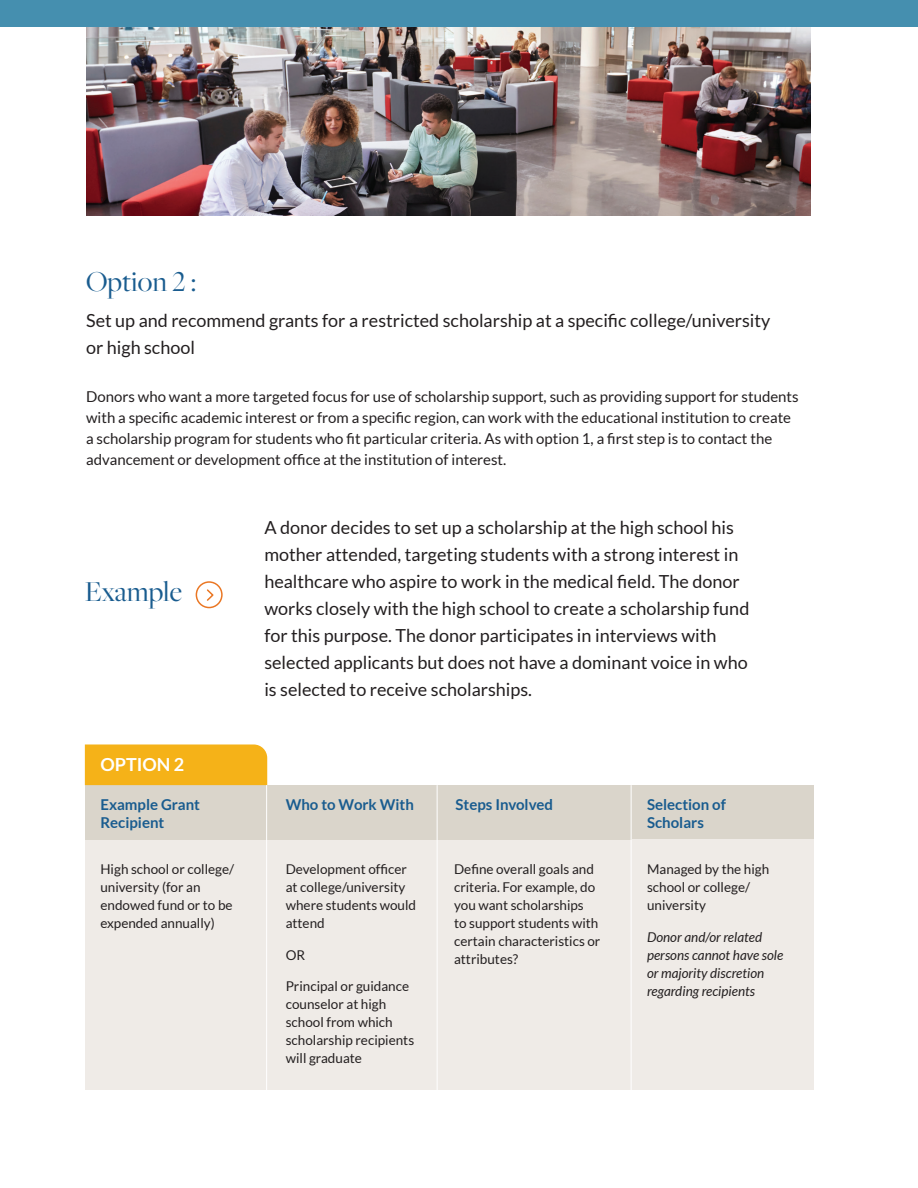
<style>
.page{position:relative;width:918px;height:1188px;background:#fff}
.page>*{position:absolute;margin:0;border:0;box-sizing:border-box;transform-origin:0 0}
.t1{font:30px "Freight Big Pro";color:#195c8f}
.t2{font:18px/27px "Lato";color:#231f20}
.t3{font:700 18px "Lato";color:#fff}
.t4{font:15px/21px "Lato";color:#231f20}
.t5{font:700 15px/18px "Lato";color:#195c8f}
.t6{font:13.5px/18px "Lato";color:#231f20}
.t7{font:italic 13.5px/18px "Lato";color:#231f20}
</style>
<div class="page">
<div style="left:0;top:0;width:918px;height:27px;background:#458faf"></div>
<div style="left:85px;top:839px;width:729px;height:251px;background:#efebe7"></div>
<div style="left:85px;top:785px;width:182px;height:54px;background:#dad5cb"></div>
<div style="left:267px;top:785px;width:182px;height:54px;background:#dad5cb"></div>
<div style="left:449px;top:785px;width:183px;height:54px;background:#dad5cb"></div>
<div style="left:632px;top:785px;width:182px;height:54px;background:#dad5cb"></div>
<div style="left:196px;top:581px;width:27px;height:27px;border:2px solid #ea7724;border-radius:50%"></div>
<svg style="left:206px;top:589px;width:8px;height:12px"></svg>
<div style="left:85px;top:744px;width:182px;height:41px;background:#f5b218"></div>
<hr style="left:266px;top:785px;width:1px;height:327px;background:#fff">
<hr style="left:437px;top:785px;width:1px;height:327px;background:#fff">
<hr style="left:631px;top:785px;width:1px;height:327px;background:#fff">
<img style="left:86px;top:27px;width:724px;height:188px">
<h1 class="t1" style="left:86px;top:262px;width:112px">Option 2 :</h1>
<p class="t2" style="left:86px;top:307px;width:686px">Set up and recommend grants for a restricted scholarship at a specific college/university or high school</p>
<p class="t4" style="left:86px;top:386px;width:714px">Donors who want a more targeted focus for use of scholarship support, such as providing support for students with a specific academic interest or from a specific region, can work with the educational institution to create a scholarship program for students who fit particular criteria. As with option 1, a first step is to contact the advancement or development office at the institution of interest.</p>
<h1 class="t1" style="left:85px;top:572px;width:99px">Example</h1>
<p class="t3" style="left:100px;top:754px;width:85px">OPTION 2</p>
<p class="t5" style="left:100px;top:795px;width:101px">Example Grant<br>Recipient</p>
<p class="t6" style="left:100px;top:860px;width:135px">High school or college/ university (for an endowed fund or to be expended annually)</p>
<p class="t2" style="left:264px;top:513px;width:487px">A donor decides to set up a scholarship at the high school his mother attended, targeting students with a strong interest in healthcare who aspire to work in the medical field. The donor works closely with the high school to create a scholarship fund for this purpose. The donor participates in interviews with selected applicants but does not have a dominant voice in who is selected to receive scholarships.</p>
<p class="t5" style="left:286px;top:795px;width:130px">Who to Work With</p>
<p class="t5" style="left:456px;top:795px;width:99px">Steps Involved</p>
<p class="t5" style="left:647px;top:795px;width:80px">Selection of<br>Scholars</p>
<p class="t6" style="left:286px;top:860px;width:132px">Development officer at college/university where students would attend</p>
<p class="t6" style="left:286px;top:946px;width:21px">OR</p>
<p class="t6" style="left:286px;top:977px;width:130px">Principal or guidance counselor at high school from which scholarship recipients will graduate</p>
<p class="t6" style="left:454px;top:860px;width:148px">Define overall goals and criteria. For example, do you want scholarships<br>to support students with certain characteristics or attributes?</p>
<p class="t6" style="left:647px;top:860px;width:124px">Managed by the high school or college/ university</p>
<p class="t7" style="left:647px;top:928px;width:138px">Donor and/or related persons cannot have sole or majority discretion regarding recipients</p>
</div>
